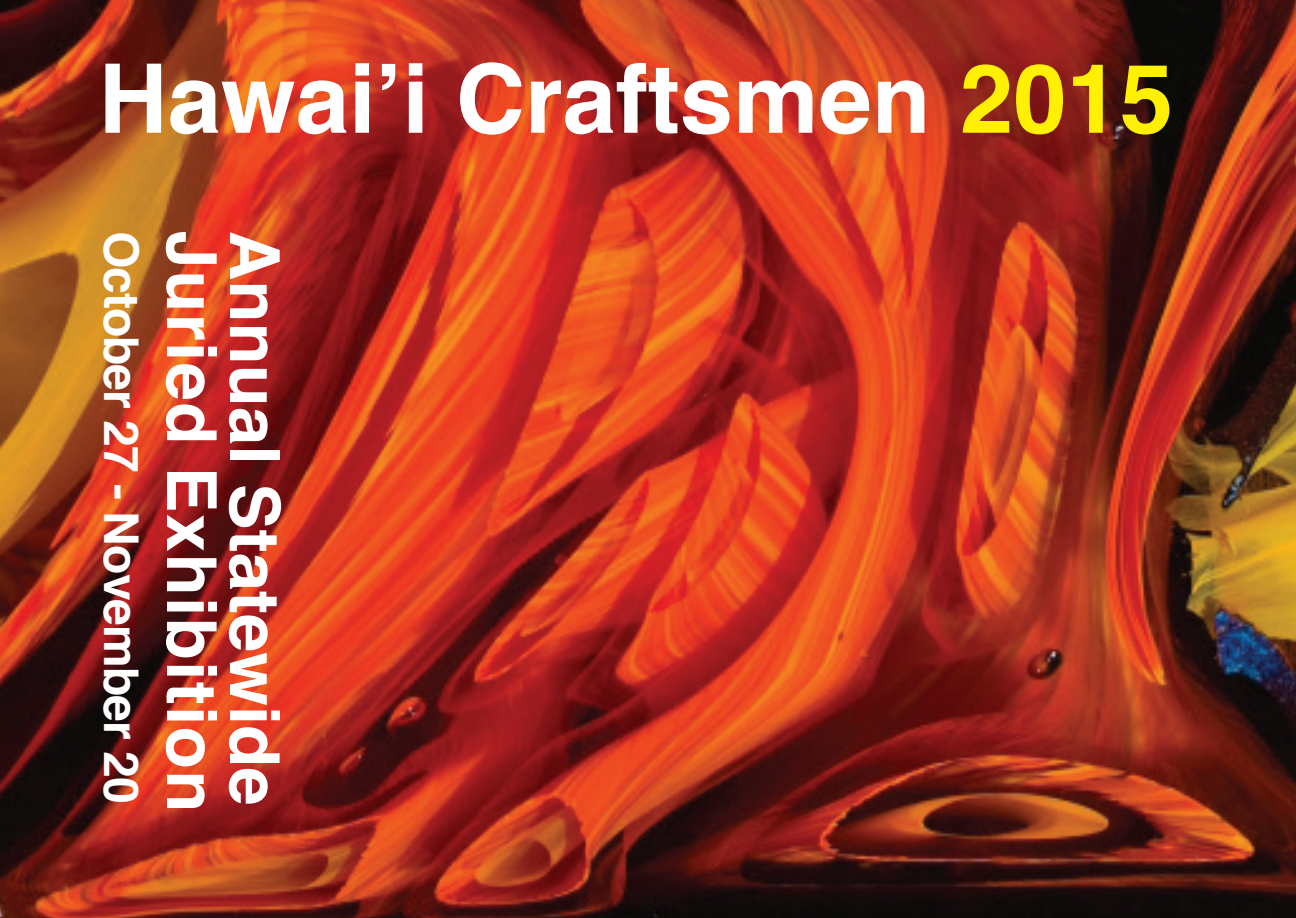
<style>
.page{position:relative;width:1296px;height:918px;background:#fff}
.page>*{position:absolute;margin:0;border:0;box-sizing:border-box;transform-origin:0 0}
.t1{font:700 96px "Helvetica";color:#fff}
.t2{font:700 69px "Helvetica";letter-spacing:.02em;color:#fff}
.t3{font:700 69px "Helvetica";color:#fff}
.t4{font:700 48px "Helvetica";letter-spacing:-.02em;color:#fff}
.s1{color:#fff101}
</style>
<div class="page">
<img style="left:0;top:0;width:1296px;height:918px">
<p class="t1" style="left:98px;top:21px;width:1076px">Hawai’i Craftsmen <span class="s1">2015</span></p>
<p class="t4" style="left:160px;top:231px;width:574px;rotate:90deg">October 27 - November 20</p>
<p class="t2" style="left:247px;top:231px;width:583px;rotate:90deg">Juried Exhibition</p>
<p class="t3" style="left:310px;top:231px;width:577px;rotate:90deg">Annual Statewide</p>
</div>
